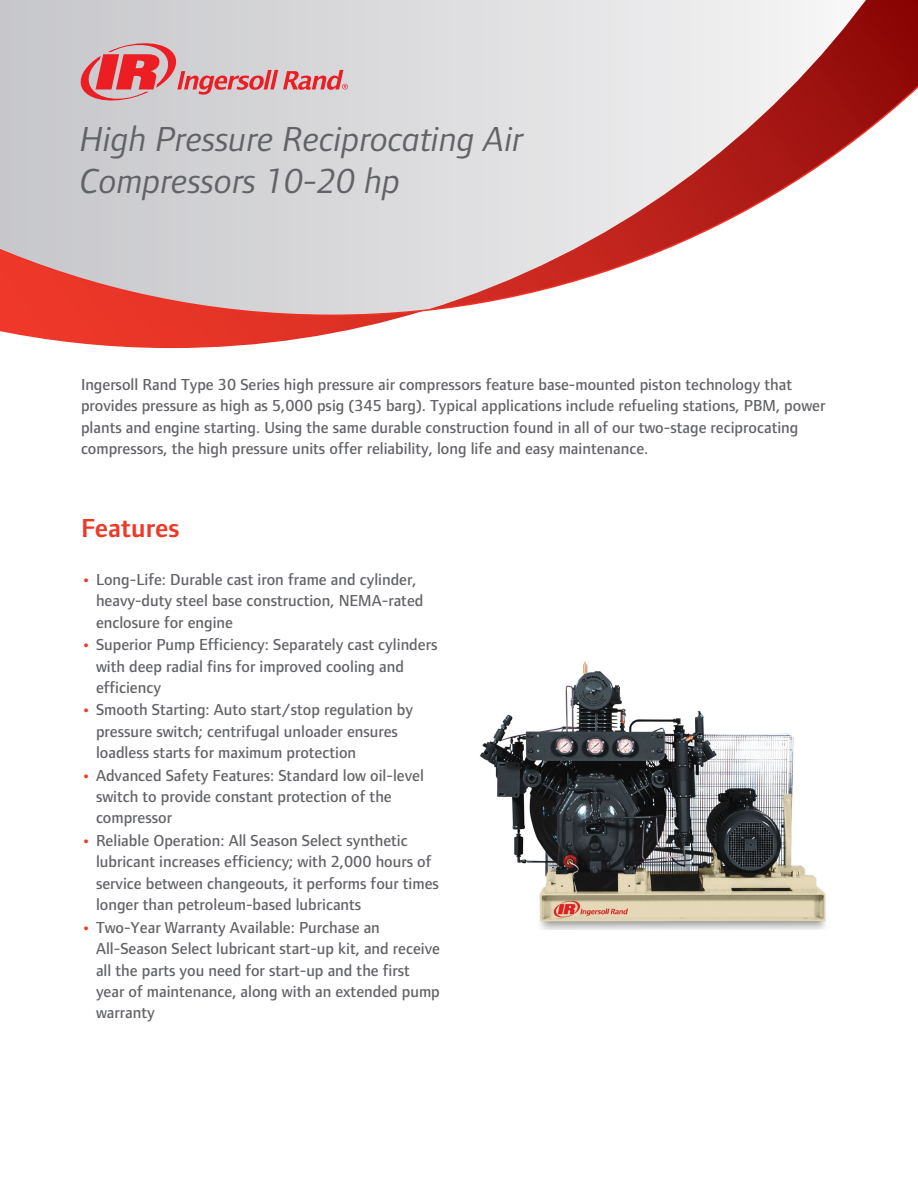
<style>
.page{position:relative;width:918px;height:1188px;background:#fff}
.page>*{position:absolute;margin:0;border:0;box-sizing:border-box;transform-origin:0 0}
.t1{font:italic 36px/41.5px "Foundry Form Sans";color:#626366}
.t2{font:600 27px "Foundry Form Sans";color:#ee3828}
.t3{font:500 16.5px/21.5px "Foundry Form Sans";color:#626366}
.s1{font-weight:700;color:#ee3828}
</style>
<div class="page">
<svg style="left:0;top:0;width:918px;height:348px"></svg>
<svg style="left:0;top:71px;width:918px;height:245px"></svg>
<svg style="left:81px;top:43px;width:267px;height:58px;background:#d8a4a8"></svg>
<img style="left:480px;top:661px;width:346px;height:268px">
<h1 class="t1" style="left:80px;top:119px;width:445px">High Pressure Reciprocating Air<br>Compressors 10-20 hp</h1>
<p class="t3" style="left:81px;top:374px;width:746px">Ingersoll Rand Type 30 Series high pressure air compressors feature base-mounted piston technology that provides pressure as high as 5,000 psig (345 barg). Typical applications include refueling stations, PBM, power plants and engine starting. Using the same durable construction found in all of our two-stage reciprocating compressors, the high pressure units offer reliability, long life and easy maintenance.</p>
<h2 class="t2" style="left:81px;top:513px;width:100px">Features</h2>
<p class="t3" style="left:96px;top:569px;width:329px;text-indent:-15px"><span class="s1">•</span> Long-Life: Durable cast iron frame and cylinder, heavy-duty steel base construction, NEMA-rated enclosure for engine</p>
<p class="t3" style="left:96px;top:634px;width:343px;text-indent:-15px"><span class="s1">•</span> Superior Pump Efficiency: Separately cast cylinders with deep radial fins for improved cooling and efficiency</p>
<p class="t3" style="left:96px;top:700px;width:318px;text-indent:-15px"><span class="s1">•</span> Smooth Starting: Auto start/stop regulation by pressure switch; centrifugal unloader ensures loadless starts for maximum protection</p>
<p class="t3" style="left:96px;top:765px;width:330px;text-indent:-15px"><span class="s1">•</span> Advanced Safety Features: Standard low oil-level switch to provide constant protection of the compressor</p>
<p class="t3" style="left:96px;top:830px;width:345px;text-indent:-15px"><span class="s1">•</span> Reliable Operation: All Season Select synthetic lubricant increases efficiency; with 2,000 hours of service between changeouts, it performs four times longer than petroleum-based lubricants</p>
<p class="t3" style="left:96px;top:917px;width:346px;text-indent:-15px"><span class="s1">•</span> Two-Year Warranty Available: Purchase an All-Season Select lubricant start-up kit, and receive all the parts you need for start-up and the first year of maintenance, along with an extended pump warranty</p>
</div>
